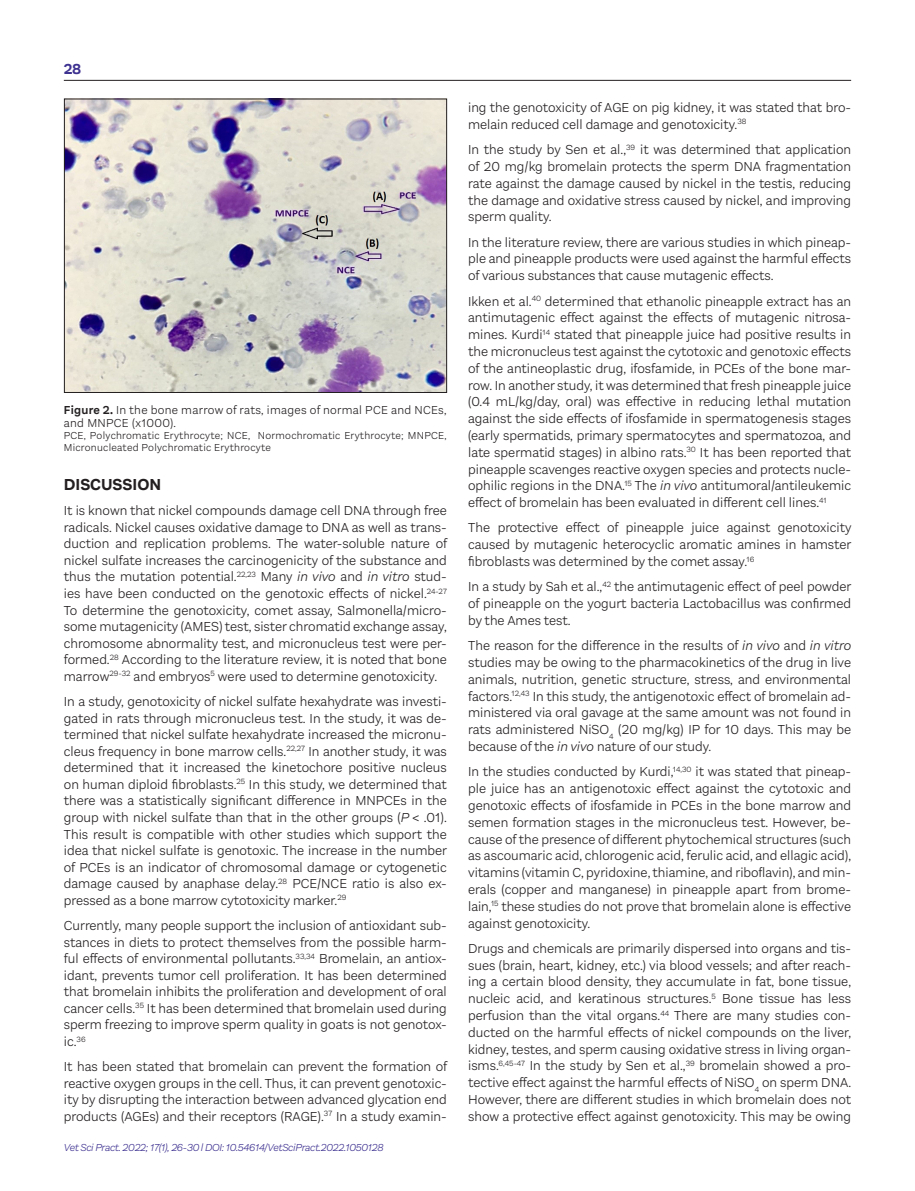
<style>
.page{position:relative;width:915px;height:1191px;background:#fff}
.page>*{position:absolute;margin:0;border:0;box-sizing:border-box;transform-origin:0 0}
.t1{font:700 16.5px "Aestetico";color:#231f20}
.t2{font:700 15px "Aestetico";color:#3e3291}
.t3{font:300 13.5px/16.8px "Aestetico";color:#231f20;text-align:justify}
.t4{font:300 12px/13.5px "Aestetico";letter-spacing:.025em;color:#231f20}
.t5{font:300 10.5px/12px "Aestetico";letter-spacing:.025em;color:#231f20}
.t6{font:italic 300 10.5px "Aestetico";letter-spacing:-.025em;color:#3e3291}
.s1{font-weight:600}
.s2{font-style:italic}
</style>
<div class="page">
<hr style="left:64px;top:80px;width:786px;height:1px;background:#231f20">
<img style="left:66px;top:101px;width:378px;height:290px">
<div style="left:64px;top:99px;width:382px;height:294px;border:1px solid #231f20"></div>
<p class="t2" style="left:64px;top:60px;width:19px">28</p>
<p class="t4" style="left:64px;top:403px;width:384px"><span class="s1">Figure 2.</span> In the bone marrow of rats, images of normal PCE and NCEs, and MNPCE (x1000).</p>
<p class="t5" style="left:64px;top:430px;width:384px">PCE, Polychromatic Erythrocyte; NCE, Normochromatic Erythrocyte; MNPCE,<br>Micronucleated Polychromatic Erythrocyte</p>
<p class="t1" style="left:64px;top:475px;width:99px">DISCUSSION</p>
<p class="t3" style="left:64px;top:502px;width:384px">It is known that nickel compounds damage cell DNA through free radicals. Nickel causes oxidative damage to DNA as well as trans&shy;duction and replication problems. The water-soluble nature of nickel sulfate increases the carcinogenicity of the substance and thus the mutation potential.<sup>22,23</sup> Many <span class="s2">in vivo</span> and <span class="s2">in vitro</span> stud&shy;ies have been conducted on the genotoxic effects of nickel.<sup>24-27<br></sup>To determine the genotoxicity, comet assay, Salmonella/micro&shy;some mutagenicity (AMES) test, sister chromatid exchange assay, chromosome abnormality test, and micronucleus test were per&shy;formed.<sup>28</sup> According to the literature review, it is noted that bone marrow<sup>29-32</sup> and embryos<sup>5</sup> were used to determine genotoxicity.</p>
<p class="t3" style="left:64px;top:693px;width:385px">In a study, genotoxicity of nickel sulfate hexahydrate was investi&shy;gated in rats through micronucleus test. In the study, it was de&shy;termined that nickel sulfate hexahydrate increased the micronu&shy;cleus frequency in bone marrow cells.<sup>22,27</sup> In another study, it was determined that it increased the kinetochore positive nucleus on human diploid fibroblasts.<sup>25</sup> In this study, we determined that there was a statistically significant difference in MNPCEs in the group with nickel sulfate than that in the other groups (<span class="s2">P</span> &lt; .01).<br>This result is compatible with other studies which support the idea that nickel sulfate is genotoxic. The increase in the number of PCEs is an indicator of chromosomal damage or cytogenetic damage caused by anaphase delay.<sup>28</sup> PCE/NCE ratio is also ex&shy;pressed as a bone marrow cytotoxicity marker.<sup>29</sup></p>
<p class="t3" style="left:64px;top:917px;width:384px">Currently, many people support the inclusion of antioxidant sub&shy;stances in diets to protect themselves from the possible harm&shy;ful effects of environmental pollutants.<sup>33,34</sup> Bromelain, an antiox&shy;idant, prevents tumor cell proliferation. It has been determined that bromelain inhibits the proliferation and development of oral cancer cells.<sup>35</sup> It has been determined that bromelain used during sperm freezing to improve sperm quality in goats is not genotox&shy;ic.<sup>36</sup></p>
<p class="t3" style="left:64px;top:1058px;width:385px">It has been stated that bromelain can prevent the formation of reactive oxygen groups in the cell. Thus, it can prevent genotoxic&shy;ity by disrupting the interaction between advanced glycation end products (AGEs) and their receptors (RAGE).<sup>37</sup> In a study examin-</p>
<p class="t6" style="left:64px;top:1141px;width:321px">Vet Sci Pract. 2022; 17(1), 26-30 l DOI: 10.54614/VetSciPract.2022.1050128</p>
<p class="t3" style="left:468px;top:99px;width:384px">ing the genotoxicity of AGE on pig kidney, it was stated that bro&shy;melain reduced cell damage and genotoxicity.<sup>38</sup></p>
<p class="t3" style="left:468px;top:141px;width:384px">In the study by Sen et al.,<sup>39</sup> it was determined that application of 20 mg/kg bromelain protects the sperm DNA fragmentation rate against the damage caused by nickel in the testis, reducing the damage and oxidative stress caused by nickel, and improving sperm quality.</p>
<p class="t3" style="left:468px;top:234px;width:384px">In the literature review, there are various studies in which pineap&shy;ple and pineapple products were used against the harmful effects of various substances that cause mutagenic effects.</p>
<p class="t3" style="left:468px;top:292px;width:384px">Ikken et al.<sup>40</sup> determined that ethanolic pineapple extract has an antimutagenic effect against the effects of mutagenic nitrosa&shy;mines. Kurdi<sup>14</sup> stated that pineapple juice had positive results in the micronucleus test against the cytotoxic and genotoxic effects of the antineoplastic drug, ifosfamide, in PCEs of the bone mar&shy;row. In another study, it was determined that fresh pineapple juice (0.4 mL/kg/day, oral) was effective in reducing lethal mutation against the side effects of ifosfamide in spermatogenesis stages (early spermatids, primary spermatocytes and spermatozoa, and late spermatid stages) in albino rats.<sup>30</sup> It has been reported that pineapple scavenges reactive oxygen species and protects nucle&shy;ophilic regions in the DNA.<sup>15</sup> The <span class="s2">in vivo</span> antitumoral/antileukemic effect of bromelain has been evaluated in different cell lines.<sup>41</sup></p>
<p class="t3" style="left:468px;top:519px;width:384px">The protective effect of pineapple juice against genotoxicity caused by mutagenic heterocyclic aromatic amines in hamster fibroblasts was determined by the comet assay.<sup>16</sup></p>
<p class="t3" style="left:468px;top:578px;width:385px">In a study by Sah et al.,<sup>42</sup> the antimutagenic effect of peel powder of pineapple on the yogurt bacteria Lactobacillus was confirmed by the Ames test.</p>
<p class="t3" style="left:468px;top:637px;width:384px">The reason for the difference in the results of <span class="s2">in vivo</span> and <span class="s2">in vitro </span>studies may be owing to the pharmacokinetics of the drug in live animals, nutrition, genetic structure, stress, and environmental factors.<sup>12,43</sup> In this study, the antigenotoxic effect of bromelain ad&shy;ministered via oral gavage at the same amount was not found in rats administered NiSO<sub>4</sub> (20 mg/kg) IP for 10 days. This may be because of the <span class="s2">in vivo</span> nature of our study.</p>
<p class="t3" style="left:468px;top:763px;width:384px">In the studies conducted by Kurdi,<sup>14,30</sup> it was stated that pineap&shy;ple juice has an antigenotoxic effect against the cytotoxic and genotoxic effects of ifosfamide in PCEs in the bone marrow and semen formation stages in the micronucleus test. However, be&shy;cause of the presence of different phytochemical structures (such as ascoumaric acid, chlorogenic acid, ferulic acid, and ellagic acid), vitamins (vitamin C, pyridoxine, thiamine, and riboflavin), and min&shy;erals (copper and manganese) in pineapple apart from brome&shy;lain,<sup>15</sup> these studies do not prove that bromelain alone is effective against genotoxicity.</p>
<p class="t3" style="left:468px;top:940px;width:384px">Drugs and chemicals are primarily dispersed into organs and tis&shy;sues (brain, heart, kidney, etc.) via blood vessels; and after reach&shy;ing a certain blood density, they accumulate in fat, bone tissue, nucleic acid, and keratinous structures.<sup>5</sup> Bone tissue has less perfusion than the vital organs.<sup>44</sup> There are many studies con&shy;ducted on the harmful effects of nickel compounds on the liver, kidney, testes, and sperm causing oxidative stress in living organ&shy;isms.<sup>6,45-47</sup> In the study by Sen et al.,<sup>39</sup> bromelain showed a pro&shy;tective effect against the harmful effects of NiSO<sub>4</sub> on sperm DNA.<br>However, there are different studies in which bromelain does not show a protective effect against genotoxicity. This may be owing</p>
</div>
